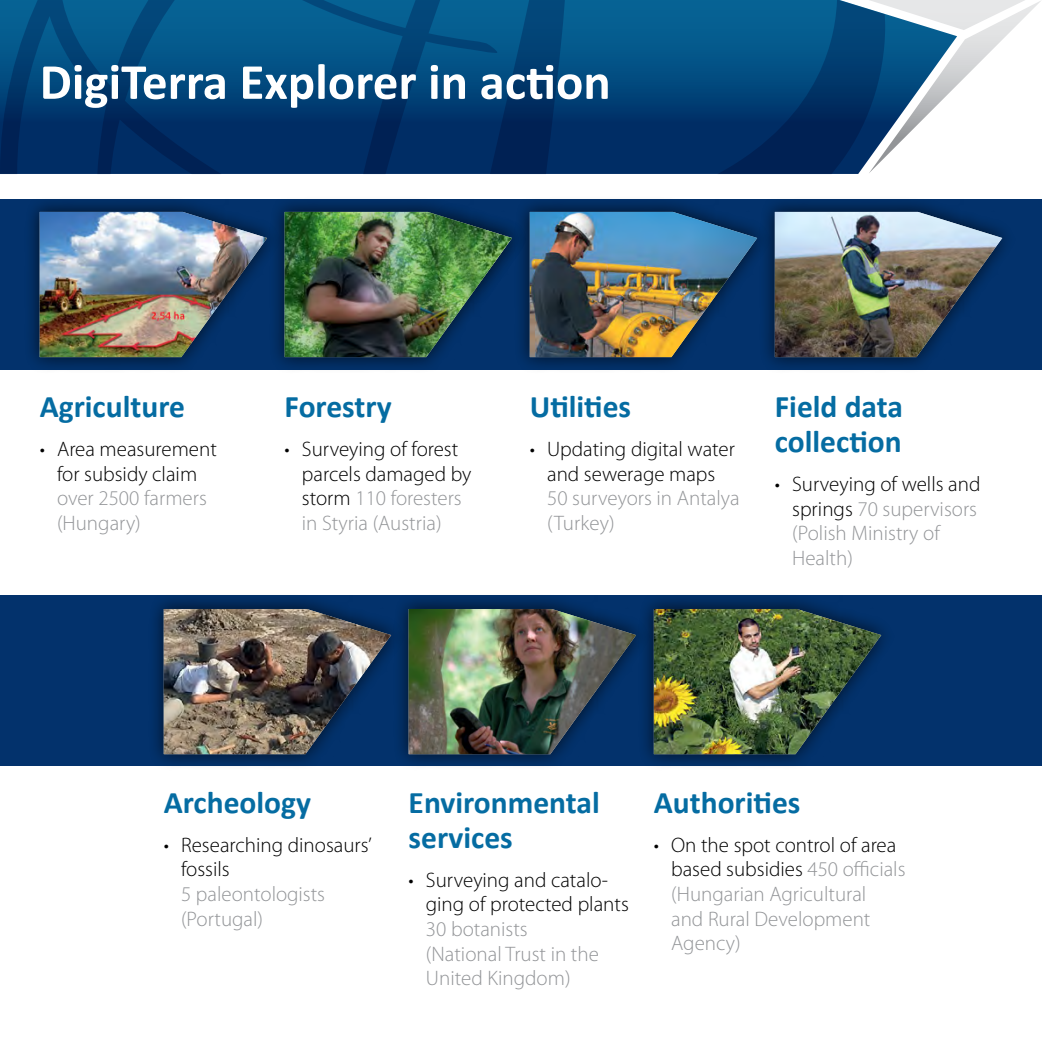
<style>
.page{position:relative;width:1042px;height:1042px;background:#fff}
.page>*{position:absolute;margin:0;border:0;box-sizing:border-box;transform-origin:0 0}
.t1{font:700 50.93px "Calibri";color:#fff}
.t2{font:700 31.5px/35px "Calibri";color:#056ca2}
.t3{font:300 21px/24.5px "Myriad Pro";color:#939598}
.t4{font:300 21px/24.5px "Myriad Pro";color:#000}
.s1{color:#939598}
.s2{color:#000}
</style>
<div class="page">
<div style="left:0;top:199px;width:1042px;height:171px;background:#03326c"></div>
<div style="left:0;top:595px;width:1042px;height:171px;background:#03326c"></div>
<svg style="left:0;top:0;width:868px;height:174px;background:#024176"></svg>
<svg style="left:868px;top:0;width:173px;height:173px"></svg>
<div style="left:759px;top:196px;width:258px;height:177px;background:#000;opacity:.69"></div>
<img style="left:775px;top:212px;width:227px;height:145px">
<div style="left:514px;top:196px;width:258px;height:177px;background:#000;opacity:.69"></div>
<img style="left:530px;top:212px;width:227px;height:145px">
<div style="left:268px;top:196px;width:259px;height:177px;background:#000;opacity:.69"></div>
<div style="left:432px;top:198px;width:99px;height:110px;background:#000;opacity:.17"></div>
<img style="left:285px;top:212px;width:227px;height:145px">
<img style="left:442px;top:216px;width:70px;height:82px">
<div style="left:24px;top:196px;width:258px;height:177px;background:#000;opacity:.69"></div>
<img style="left:40px;top:212px;width:227px;height:145px">
<div style="left:638px;top:593px;width:258px;height:177px;background:#000;opacity:.69"></div>
<img style="left:654px;top:609px;width:227px;height:145px">
<div style="left:392px;top:593px;width:259px;height:177px;background:#000;opacity:.69"></div>
<img style="left:409px;top:609px;width:227px;height:145px">
<div style="left:148px;top:593px;width:258px;height:177px;background:#000;opacity:.69"></div>
<img style="left:164px;top:609px;width:227px;height:145px">
<h1 class="t1" style="left:40px;top:50px;width:572px">DigiTerra Explorer in action</h1>
<h2 class="t2" style="left:40px;top:387px;width:147px">Agriculture</h2>
<p class="t4" style="left:40px;top:437px;width:179px;text-align:center">• Area measurement for subsidy claim</p>
<p class="t3" style="left:57px;top:486px;width:151px">over 2500 farmers (Hungary)</p>
<h2 class="t2" style="left:285px;top:387px;width:109px">Forestry</h2>
<p class="t4" style="left:302px;top:437px;width:171px;text-indent:-17px">• Surveying of forest parcels damaged by storm <span class="s1">110 foresters in Styria (Austria)</span></p>
<h2 class="t2" style="left:530px;top:387px;width:103px">Utilities</h2>
<p class="t4" style="left:530px;top:437px;width:207px;text-align:center">• Updating digital water and sewerage maps</p>
<p class="t3" style="left:547px;top:486px;width:194px">50 surveyors in Antalya (Turkey)</p>
<h2 class="t2" style="left:775px;top:387px;width:130px">Field data collection</h2>
<p class="t3" style="left:792px;top:472px;width:190px;text-indent:-17px"><span class="s2">• Surveying of wells and springs</span> 70 supervisors (Polish Ministry of<br>Health)</p>
<h2 class="t2" style="left:164px;top:783px;width:149px">Archeology</h2>
<p class="t4" style="left:181px;top:833px;width:192px;text-indent:-17px">• Researching dinosaurs’ fossils</p>
<p class="t3" style="left:181px;top:882px;width:145px">5 paleontologists (Portugal)</p>
<h2 class="t2" style="left:409px;top:783px;width:193px">Environmental services</h2>
<p class="t4" style="left:426px;top:868px;width:204px;text-indent:-17px">• Surveying and catalo&shy;ging of protected plants</p>
<p class="t3" style="left:426px;top:917px;width:174px">30 botanists (National Trust in the<br>United Kingdom)</p>
<h2 class="t2" style="left:654px;top:783px;width:148px">Authorities</h2>
<p class="t3" style="left:671px;top:833px;width:236px;text-indent:-17px"><span class="s2">• On the spot control of area based subsidies</span> 450 officials (Hungarian Agricultural<br>and Rural Development<br>Agency)</p>
</div>
